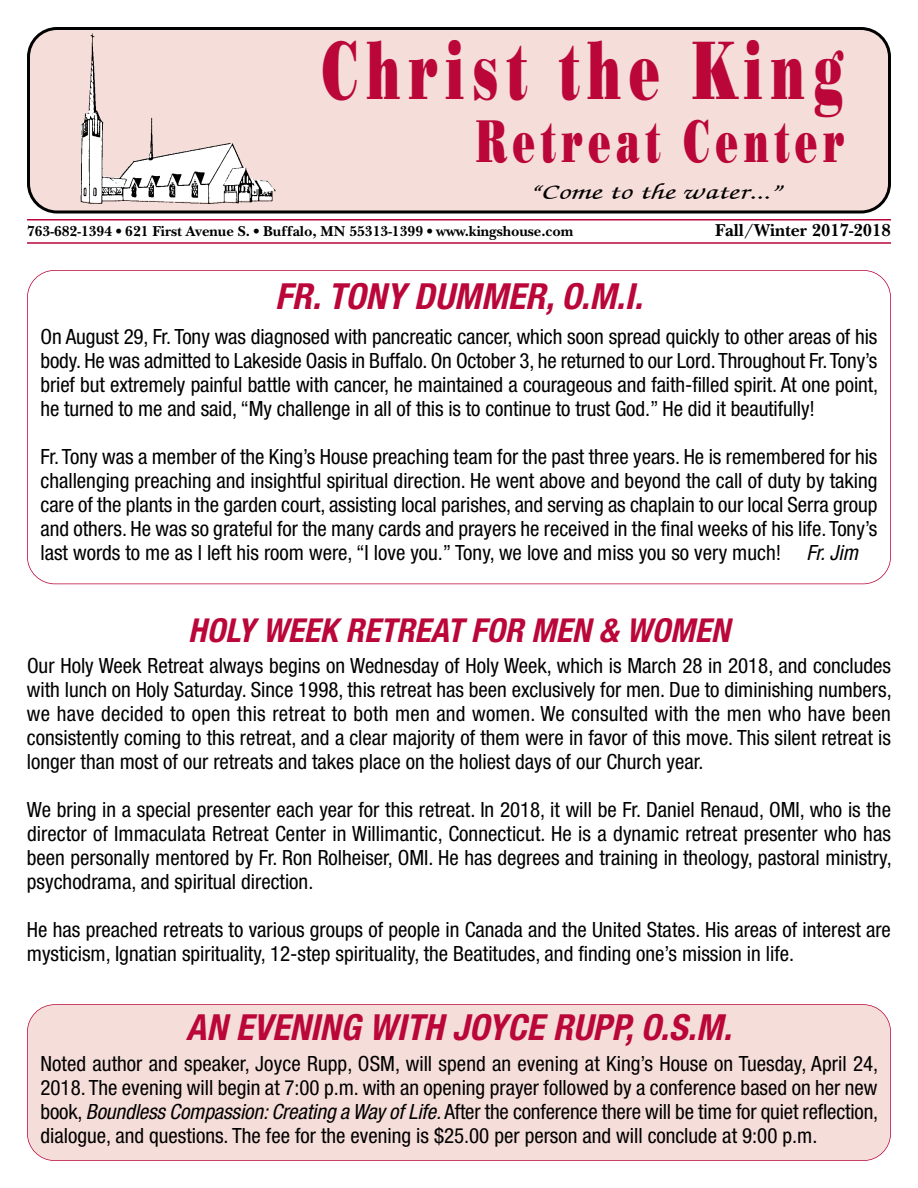
<style>
.page{position:relative;width:918px;height:1188px;background:#fff}
.page>*{position:absolute;margin:0;border:0;box-sizing:border-box;transform-origin:0 0}
.t1{font:82.5px "Poster Bodoni BT";letter-spacing:.15em;color:#ba0639;scale:.6 1}
.t2{font:60px "Poster Bodoni BT";letter-spacing:.15em;color:#ba0639;scale:.6 1}
.t3{font:italic 700 condensed 36px "Helvetica Neue";letter-spacing:.005em;color:#ba0639}
.t4{font:italic 700 condensed 33px "Helvetica Neue";letter-spacing:.005em;color:#ba0639}
.t5{font:italic 500 24px "Zapf Chancery";color:#010000;scale:1.35 1}
.t6{font:condensed 21px/24px "Helvetica Neue";color:#010000;text-align:justify}
.t7{font:700 18px "New Baskerville";color:#010000}
.t8{font:700 15px "New Baskerville";color:#010000}
.s1{font-style:italic}
</style>
<div class="page">
<div style="left:27px;top:27px;width:864px;height:186px;background:#f5ddd9"></div>
<hr style="left:27px;top:219px;width:864px;height:1px;background:#ba0639">
<hr style="left:27px;top:242px;width:864px;height:2px;background:#ba0639">
<img style="left:79px;top:34px;width:197px;height:171px">
<div style="left:27px;top:270px;width:864px;height:314px;border:2px solid #ba0639;border-radius:28px"></div>
<div style="left:28px;top:1005px;width:862px;height:155px;background:#f5ddd9;border-radius:27px"></div>
<div style="left:27px;top:1004px;width:864px;height:157px;border:2px solid #ba0639;border-radius:28px"></div>
<h1 class="t1" style="left:321px;top:42px;width:873px">Christ the King</h1>
<h2 class="t2" style="left:476px;top:120px;width:616px">Retreat Center</h2>
<p class="t5" style="left:532px;top:180px;width:188px">“Come to the water...”</p>
<p class="t8" style="left:27px;top:226px;width:548px">763-682-1394 • 621 First Avenue S. • Buffalo, MN 55313-1399 • www.kingshouse.com</p>
<p class="t7" style="left:715px;top:224px;width:177px">Fall/Winter 2017-2018</p>
<h3 class="t3" style="left:275px;top:283px;width:369px">FR. TONY DUMMER, O.M.I.</h3>
<p class="t6" style="left:40px;top:326px;width:839px">On August 29, Fr. Tony was diagnosed with pancreatic cancer, which soon spread quickly to other areas of his body. He was admitted to Lakeside Oasis in Buffalo. On October 3, he returned to our Lord. Throughout Fr. Tony’s brief but extremely painful battle with cancer, he maintained a courageous and faith-filled spirit. At one point, he turned to me and said, “My challenge in all of this is to continue to trust God.” He did it beautifully!</p>
<p class="t6" style="left:41px;top:446px;width:839px">Fr. Tony was a member of the King’s House preaching team for the past three years. He is remembered for his challenging preaching and insightful spiritual direction. He went above and beyond the call of duty by taking care of the plants in the garden court, assisting local parishes, and serving as chaplain to our local Serra group and others. He was so grateful for the many cards and prayers he received in the final weeks of his life. Tony’s last words to me as I left his room were, “I love you.” Tony, we love and miss you so very much! <span class="s1">Fr. Jim</span></p>
<h3 class="t4" style="left:188px;top:618px;width:543px">HOLY WEEK RETREAT FOR MEN &amp; WOMEN</h3>
<p class="t6" style="left:27px;top:655px;width:866px">Our Holy Week Retreat always begins on Wednesday of Holy Week, which is March 28 in 2018, and concludes with lunch on Holy Saturday. Since 1998, this retreat has been exclusively for men. Due to diminishing numbers, we have decided to open this retreat to both men and women. We consulted with the men who have been consistently coming to this retreat, and a clear majority of them were in favor of this move. This silent retreat is longer than most of our retreats and takes place on the holiest days of our Church year.</p>
<p class="t6" style="left:27px;top:799px;width:866px">We bring in a special presenter each year for this retreat. In 2018, it will be Fr. Daniel Renaud, OMI, who is the director of Immaculata Retreat Center in Willimantic, Connecticut. He is a dynamic retreat presenter who has been personally mentored by Fr. Ron Rolheiser, OMI. He has degrees and training in theology, pastoral ministry, psychodrama, and spiritual direction.</p>
<p class="t6" style="left:27px;top:919px;width:866px">He has preached retreats to various groups of people in Canada and the United States. His areas of interest are mysticism, Ignatian spirituality, 12-step spirituality, the Beatitudes, and finding one’s mission in life.</p>
<h3 class="t3" style="left:186px;top:1015px;width:547px">AN EVENING WITH JOYCE RUPP, O.S.M.</h3>
<p class="t6" style="left:40px;top:1053px;width:839px">Noted author and speaker, Joyce Rupp, OSM, will spend an evening at King’s House on Tuesday, April 24, 2018. The evening will begin at 7:00 p.m. with an opening prayer followed by a conference based on her new book, <span class="s1">Boundless Compassion: Creating a Way of Life.</span> After the conference there will be time for quiet reflection, dialogue, and questions. The fee for the evening is $25.00 per person and will conclude at 9:00 p.m.</p>
</div>
